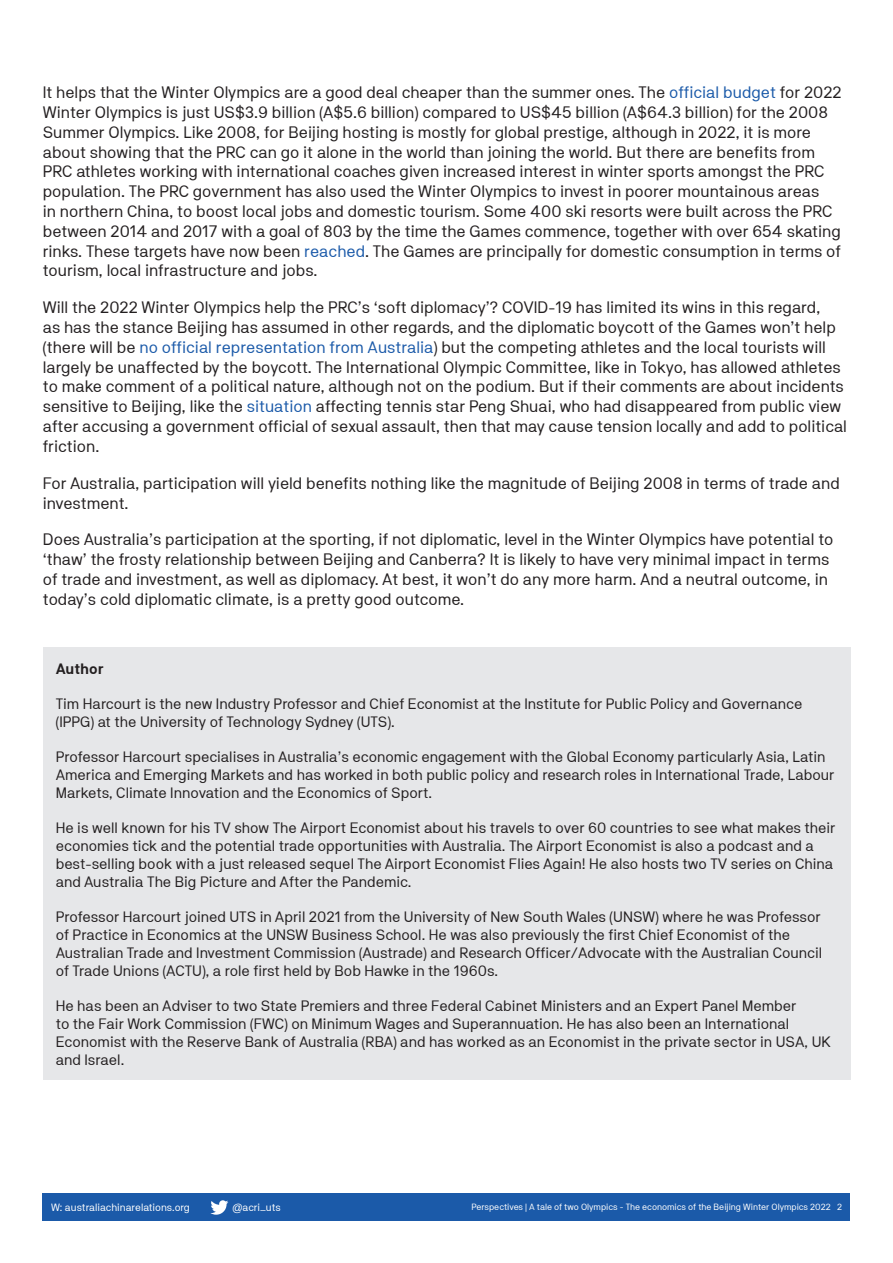
<style>
.page{position:relative;width:893px;height:1263px;background:#fff}
.page>*{position:absolute;margin:0;border:0;box-sizing:border-box;transform-origin:0 0}
.t1{font:16.5px/19.8px "NB Akademie Std";color:#231f20}
.t2{font:15px/18px "NB Akademie Std";color:#231f20}
.t3{font:700 15px "NB Akademie Std";color:#231f20}
.t4{font:10.5px "NB Akademie Std";color:#fff}
.t5{font:9px "NB Akademie Std";color:#fff}
.s1{color:#1b5aa9}
</style>
<div class="page">
<div style="left:43px;top:1193px;width:807px;height:27px;background:#1b5aa9"></div>
<svg style="left:210px;top:1200px;width:18px;height:15px"></svg>
<div style="left:43px;top:648px;width:808px;height:432px;background:#e6e7e9"></div>
<p class="t1" style="left:43px;top:82px;width:800px">It helps that the Winter Olympics are a good deal cheaper than the summer ones. The <span class="s1">official budget</span> for 2022<br>Winter Olympics is just US$3.9 billion (A$5.6 billion) compared to US$45 billion (A$64.3 billion) for the 2008<br>Summer Olympics. Like 2008, for Beijing hosting is mostly for global prestige, although in 2022, it is more about showing that the PRC can go it alone in the world than joining the world. But there are benefits from PRC athletes working with international coaches given increased interest in winter sports amongst the PRC population. The PRC government has also used the Winter Olympics to invest in poorer mountainous areas<br>in northern China, to boost local jobs and domestic tourism. Some 400 ski resorts were built across the PRC between 2014 and 2017 with a goal of 803 by the time the Games commence, together with over 654 skating rinks. These targets have now been <span class="s1">reached</span>. The Games are principally for domestic consumption in terms of tourism, local infrastructure and jobs.</p>
<p class="t1" style="left:43px;top:297px;width:806px">Will the 2022 Winter Olympics help the PRC’s ‘soft diplomacy’? COVID-19 has limited its wins in this regard,<br>as has the stance Beijing has assumed in other regards, and the diplomatic boycott of the Games won’t help (there will be <span class="s1">no official representation from Australia</span>) but the competing athletes and the local tourists will largely be unaffected by the boycott. The International Olympic Committee, like in Tokyo, has allowed athletes to make comment of a political nature, although not on the podium. But if their comments are about incidents sensitive to Beijing, like the <span class="s1">situation</span> affecting tennis star Peng Shuai, who had disappeared from public view after accusing a government official of sexual assault, then that may cause tension locally and add to political friction.</p>
<p class="t1" style="left:43px;top:473px;width:799px">For Australia, participation will yield benefits nothing like the magnitude of Beijing 2008 in terms of trade and investment.</p>
<p class="t1" style="left:43px;top:529px;width:792px">Does Australia’s participation at the sporting, if not diplomatic, level in the Winter Olympics have potential to ‘thaw’ the frosty relationship between Beijing and Canberra? It is likely to have very minimal impact in terms of trade and investment, as well as diplomacy. At best, it won’t do any more harm. And a neutral outcome, in today’s cold diplomatic climate, is a pretty good outcome.</p>
<p class="t3" style="left:56px;top:660px;width:49px">Author</p>
<p class="t2" style="left:56px;top:695px;width:748px">Tim Harcourt is the new Industry Professor and Chief Economist at the Institute for Public Policy and Governance (IPPG) at the University of Technology Sydney (UTS).</p>
<p class="t2" style="left:56px;top:748px;width:780px">Professor Harcourt specialises in Australia’s economic engagement with the Global Economy particularly Asia, Latin<br>America and Emerging Markets and has worked in both public policy and research roles in International Trade, Labour<br>Markets, Climate Innovation and the Economics of Sport.</p>
<p class="t2" style="left:56px;top:819px;width:781px">He is well known for his TV show The Airport Economist about his travels to over 60 countries to see what makes their economies tick and the potential trade opportunities with Australia. The Airport Economist is also a podcast and a best-selling book with a just released sequel The Airport Economist Flies Again! He also hosts two TV series on China and Australia The Big Picture and After the Pandemic.</p>
<p class="t2" style="left:56px;top:908px;width:768px">Professor Harcourt joined UTS in April 2021 from the University of New South Wales (UNSW) where he was Professor of Practice in Economics at the UNSW Business School. He was also previously the first Chief Economist of the Australian Trade and Investment Commission (Austrade) and Research Officer/Advocate with the Australian Council of Trade Unions (ACTU), a role first held by Bob Hawke in the 1960s.</p>
<p class="t2" style="left:56px;top:997px;width:777px">He has been an Adviser to two State Premiers and three Federal Cabinet Ministers and an Expert Panel Member<br>to the Fair Work Commission (FWC) on Minimum Wages and Superannuation. He has also been an International Economist with the Reserve Bank of Australia (RBA) and has worked as an Economist in the private sector in USA, UK and Israel.</p>
<p class="t4" style="left:51px;top:1201px;width:140px">W: australiachinarelations.org</p>
<p class="t4" style="left:233px;top:1201px;width:50px">@acri_uts</p>
<p class="t5" style="left:472px;top:1202px;width:372px">Perspectives | A tale of two Olympics - The economics of the Beijing Winter Olympics 2022 2</p>
</div>
